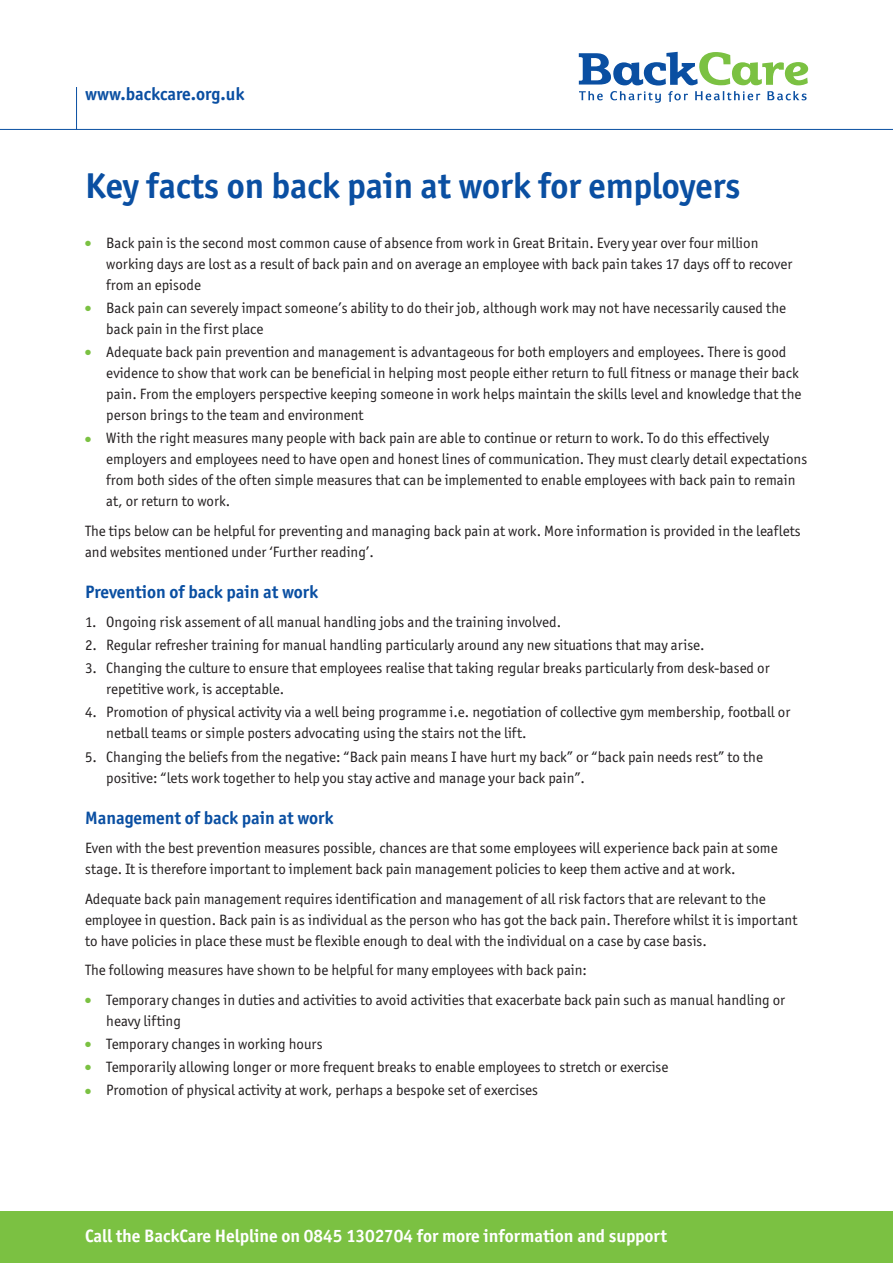
<style>
.page{position:relative;width:893px;height:1263px;background:#fff}
.page>*{position:absolute;margin:0;border:0;box-sizing:border-box;transform-origin:0 0}
.t1{font:700 36px "Officina San ITC";color:#0a4fa2}
.t2{font:700 18px "Officina San ITC";color:#0a4fa2}
.t3{font:700 18px "Officina San ITC";color:#fff}
.t4{font:15px/21px "Officina San ITC";color:#231f20}
.s1{color:#7bc142}
</style>
<div class="page">
<div style="left:0;top:1212px;width:893px;height:51px;background:#7bc142"></div>
<svg style="left:579px;top:52px;width:229px;height:51px"></svg>
<hr style="left:0;top:129px;width:893px;height:1px;background:#0a4fa2">
<hr style="left:76px;top:87px;width:1px;height:42px;background:#0a4fa2">
<p class="t2" style="left:85px;top:88px;width:161px">www.backcare.org.uk</p>
<h1 class="t1" style="left:85px;top:173px;width:657px">Key facts on back pain at work for employers</h1>
<p class="t4" style="left:106px;top:232px;width:688px;text-indent:-21px"><span class="s1">●</span> Back pain is the second most common cause of absence from work in Great Britain. Every year over four million working days are lost as a result of back pain and on average an employee with back pain takes 17 days off to recover from an episode</p>
<p class="t4" style="left:106px;top:297px;width:681px;text-indent:-21px"><span class="s1">●</span> Back pain can severely impact someone’s ability to do their job, although work may not have necessarily caused the back pain in the first place</p>
<p class="t4" style="left:106px;top:341px;width:697px;text-indent:-21px"><span class="s1">●</span> Adequate back pain prevention and management is advantageous for both employers and employees. There is good evidence to show that work can be beneficial in helping most people either return to full fitness or manage their back pain. From the employers perspective keeping someone in work helps maintain the skills level and knowledge that the person brings to the team and environment</p>
<p class="t4" style="left:106px;top:427px;width:702px;text-indent:-21px"><span class="s1">●</span> With the right measures many people with back pain are able to continue or return to work. To do this effectively employers and employees need to have open and honest lines of communication. They must clearly detail expectations from both sides of the often simple measures that can be implemented to enable employees with back pain to remain at, or return to work.</p>
<p class="t4" style="left:85px;top:520px;width:717px">The tips below can be helpful for preventing and managing back pain at work. More information is provided in the leaflets and websites mentioned under ‘Further reading’.</p>
<p class="t2" style="left:85px;top:585px;width:235px">Prevention of back pain at work</p>
<p class="t4" style="left:85px;top:611px;width:478px">1. Ongoing risk assement of all manual handling jobs and the training involved.</p>
<p class="t4" style="left:85px;top:634px;width:621px">2. Regular refresher training for manual handling particularly around any new situations that may arise.</p>
<p class="t4" style="left:106px;top:658px;width:665px;text-indent:-21px">3. Changing the culture to ensure that employees realise that taking regular breaks particularly from desk-based or repetitive work, is acceptable.</p>
<p class="t4" style="left:106px;top:702px;width:686px;text-indent:-21px">4. Promotion of physical activity via a well being programme i.e. negotiation of collective gym membership, football or netball teams or simple posters advocating using the stairs not the lift.</p>
<p class="t4" style="left:106px;top:746px;width:658px;text-indent:-21px">5. Changing the beliefs from the negative: “Back pain means I have hurt my back” or “back pain needs rest” to the positive: “lets work together to help you stay active and manage your back pain”.</p>
<p class="t2" style="left:85px;top:811px;width:250px">Management of back pain at work</p>
<p class="t4" style="left:85px;top:837px;width:694px">Even with the best prevention measures possible, chances are that some employees will experience back pain at some stage. It is therefore important to implement back pain management policies to keep them active and at work.</p>
<p class="t4" style="left:85px;top:888px;width:714px">Adequate back pain management requires identification and management of all risk factors that are relevant to the employee in question. Back pain is as individual as the person who has got the back pain. Therefore whilst it is important to have policies in place these must be flexible enough to deal with the individual on a case by case basis.</p>
<p class="t4" style="left:85px;top:959px;width:503px">The following measures have shown to be helpful for many employees with back pain:</p>
<p class="t4" style="left:106px;top:989px;width:680px;text-indent:-21px"><span class="s1">●</span> Temporary changes in duties and activities to avoid activities that exacerbate back pain such as manual handling or heavy lifting</p>
<p class="t4" style="left:85px;top:1033px;width:239px"><span class="s1">●</span> Temporary changes in working hours</p>
<p class="t4" style="left:85px;top:1056px;width:585px"><span class="s1">●</span> Temporarily allowing longer or more frequent breaks to enable employees to stretch or exercise</p>
<p class="t4" style="left:85px;top:1079px;width:454px"><span class="s1">●</span> Promotion of physical activity at work, perhaps a bespoke set of exercises</p>
<p class="t3" style="left:85px;top:1230px;width:584px">Call the BackCare Helpline on 0845 1302704 for more information and support</p>
</div>
